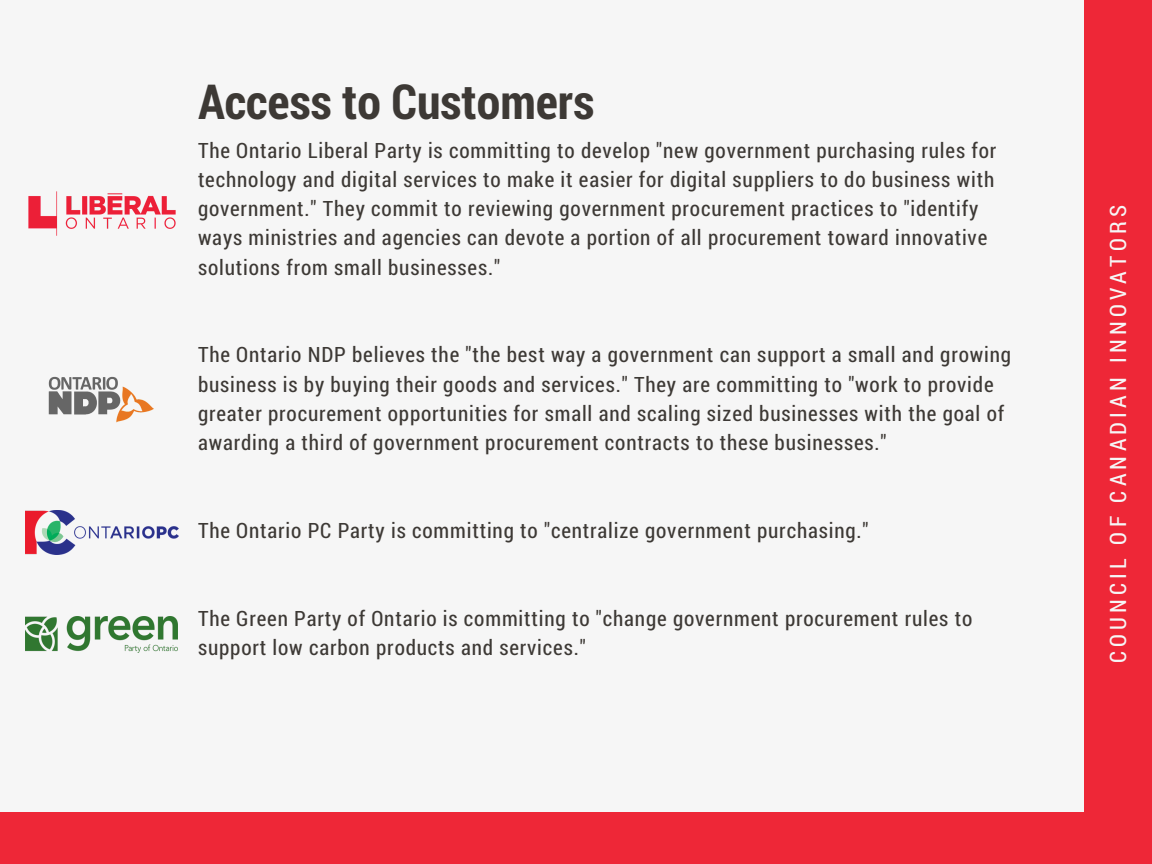
<style>
.page{position:relative;width:1152px;height:864px;background:#f6f6f6}
.page>*{position:absolute;margin:0;border:0;box-sizing:border-box;transform-origin:0 0}
.t1{font:700 48.3px "Roboto Condensed";color:#3d3935}
.t2{font:22.65px "Roboto Condensed";letter-spacing:.19em;color:#f6f6f6}
.t3{font:21.15px/29.2px "Roboto Condensed";letter-spacing:.04em;color:#3d3935}
</style>
<div class="page">
<img style="left:28px;top:191px;width:148px;height:45px">
<img style="left:26px;top:511px;width:153px;height:44px">
<img style="left:48px;top:376px;width:106px;height:47px">
<img style="left:26px;top:616px;width:152px;height:36px">
<div style="left:1085px;top:0;width:67px;height:864px;background:#ee2737"></div>
<div style="left:0;top:812px;width:1123px;height:52px;background:#ee2737"></div>
<h1 class="t1" style="left:198px;top:69px;width:398px">Access to Customers</h1>
<p class="t3" style="left:198px;top:135px;width:800px">The Ontario Liberal Party is committing to develop "new government purchasing rules for technology and digital services to make it easier for digital suppliers to do business with government." They commit to reviewing government procurement practices to "identify ways ministries and agencies can devote a portion of all procurement toward innovative solutions from small businesses."</p>
<p class="t3" style="left:198px;top:339px;width:815px">The Ontario NDP believes the "the best way a government can support a small and growing business is by buying their goods and services." They are committing to "work to provide greater procurement opportunities for small and scaling sized businesses with the goal of awarding a third of government procurement contracts to these businesses."</p>
<p class="t3" style="left:198px;top:515px;width:672px">The Ontario PC Party is committing to "centralize government purchasing."</p>
<p class="t3" style="left:198px;top:603px;width:776px">The Green Party of Ontario is committing to "change government procurement rules to support low carbon products and services."</p>
<p class="t2" style="left:1102px;top:663px;width:460px;rotate:-90deg">COUNCIL OF CANADIAN INNOVATORS</p>
</div>
